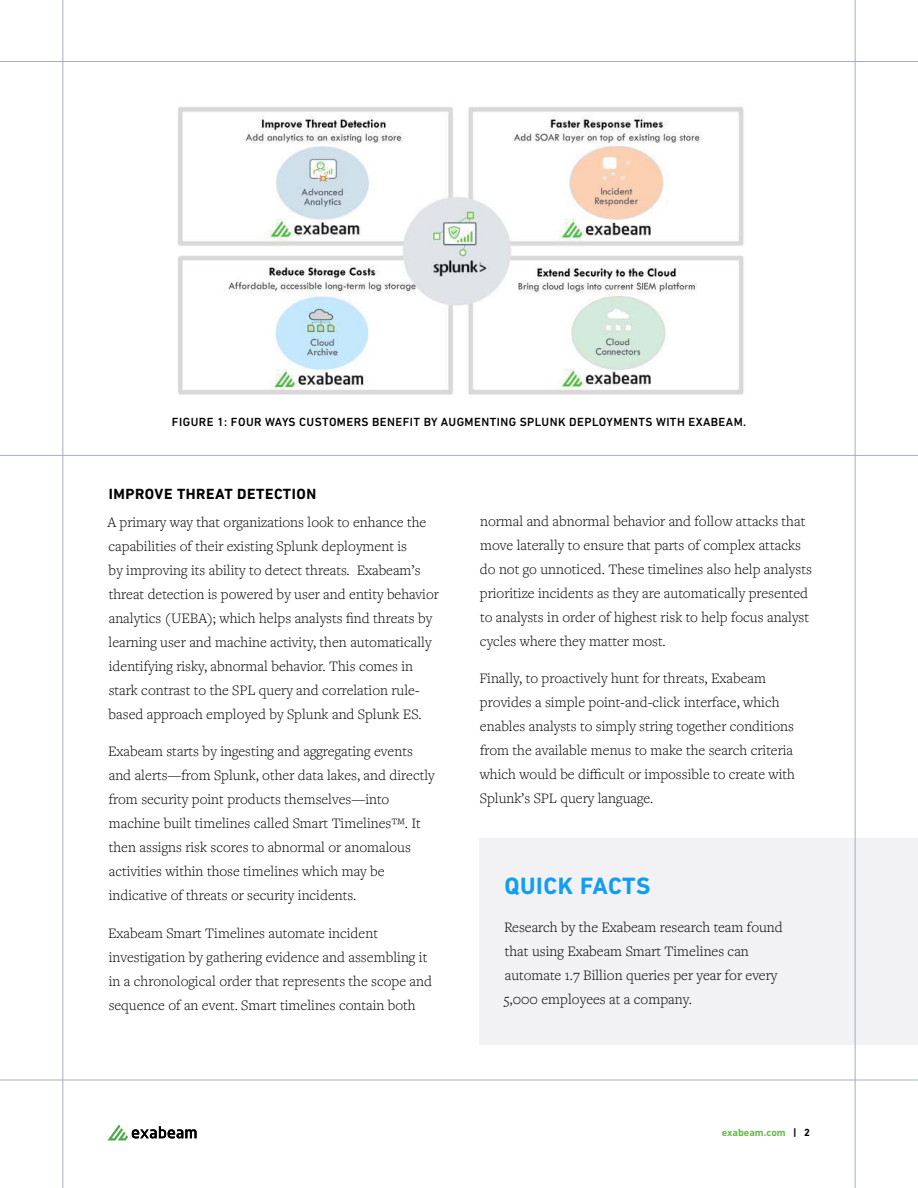
<style>
.page{position:relative;width:918px;height:1188px;background:#fff}
.page>*{position:absolute;margin:0;border:0;box-sizing:border-box;transform-origin:0 0}
.t1{font:700 24px "DIN Next LT Pro";letter-spacing:.025em;color:#139df1}
.t2{font:300 15px/24px "Freight Text Pro";color:#000}
.t3{font:700 15px "DIN Next LT Pro";letter-spacing:.035em;color:#000}
.t4{font:500 12px "DIN Next LT Pro";letter-spacing:.035em;color:#000}
.t5{font:700 10.5px "DIN Next LT Pro";color:#6aba4f}
.s1{color:#000}
</style>
<div class="page">
<hr style="left:0;top:61px;width:918px;height:1px;background:#a5afbc">
<hr style="left:0;top:455px;width:918px;height:1px;background:#a5afbc">
<img style="left:178px;top:106px;width:566px;height:289px">
<div style="left:479px;top:838px;width:439px;height:207px;background:#f2f2f4"></div>
<hr style="left:0;top:1080px;width:918px;height:1px;background:#a5afbc">
<hr style="left:63px;top:0;width:1px;height:1188px;background:#a5afbc">
<hr style="left:855px;top:0;width:1px;height:1188px;background:#a5afbc">
<svg style="left:108px;top:1125px;width:89px;height:15px"></svg>
<p class="t4" style="left:172px;top:417px;width:576px">FIGURE 1: FOUR WAYS CUSTOMERS BENEFIT BY AUGMENTING SPLUNK DEPLOYMENTS WITH EXABEAM.</p>
<p class="t3" style="left:109px;top:488px;width:209px">IMPROVE THREAT DETECTION</p>
<p class="t2" style="left:107px;top:511px;width:333px">A primary way that organizations look to enhance the capabilities of their existing Splunk deployment is<br>by improving its ability to detect threats. Exabeam’s threat detection is powered by user and entity behavior analytics (UEBA); which helps analysts find threats by learning user and machine activity, then automatically identifying risky, abnormal behavior. This comes in stark contrast to the SPL query and correlation rule&shy;based approach employed by Splunk and Splunk ES.</p>
<p class="t2" style="left:108px;top:741px;width:328px">Exabeam starts by ingesting and aggregating events and alerts—from Splunk, other data lakes, and directly from security point products themselves—into machine built timelines called Smart Timelines™. It then assigns risk scores to abnormal or anomalous activities within those timelines which may be indicative of threats or security incidents.</p>
<p class="t2" style="left:108px;top:922px;width:325px">Exabeam Smart Timelines automate incident investigation by gathering evidence and assembling it in a chronological order that represents the scope and sequence of an event. Smart timelines contain both</p>
<p class="t2" style="left:480px;top:510px;width:334px">normal and abnormal behavior and follow attacks that move laterally to ensure that parts of complex attacks do not go unnoticed. These timelines also help analysts prioritize incidents as they are automatically presented to analysts in order of highest risk to help focus analyst cycles where they matter most.</p>
<p class="t2" style="left:479px;top:668px;width:317px">Finally, to proactively hunt for threats, Exabeam provides a simple point-and-click interface, which enables analysts to simply string together conditions from the available menus to make the search criteria which would be difficult or impossible to create with Splunk’s SPL query language.</p>
<h1 class="t1" style="left:504px;top:876px;width:148px">QUICK FACTS</h1>
<p class="t2" style="left:503px;top:916px;width:281px">Research by the Exabeam research team found that using Exabeam Smart Timelines can automate 1.7 Billion queries per year for every 5,000 employees at a company.</p>
<p class="t5" style="left:722px;top:1129px;width:90px">exabeam.com <span class="s1">| 2</span></p>
</div>
